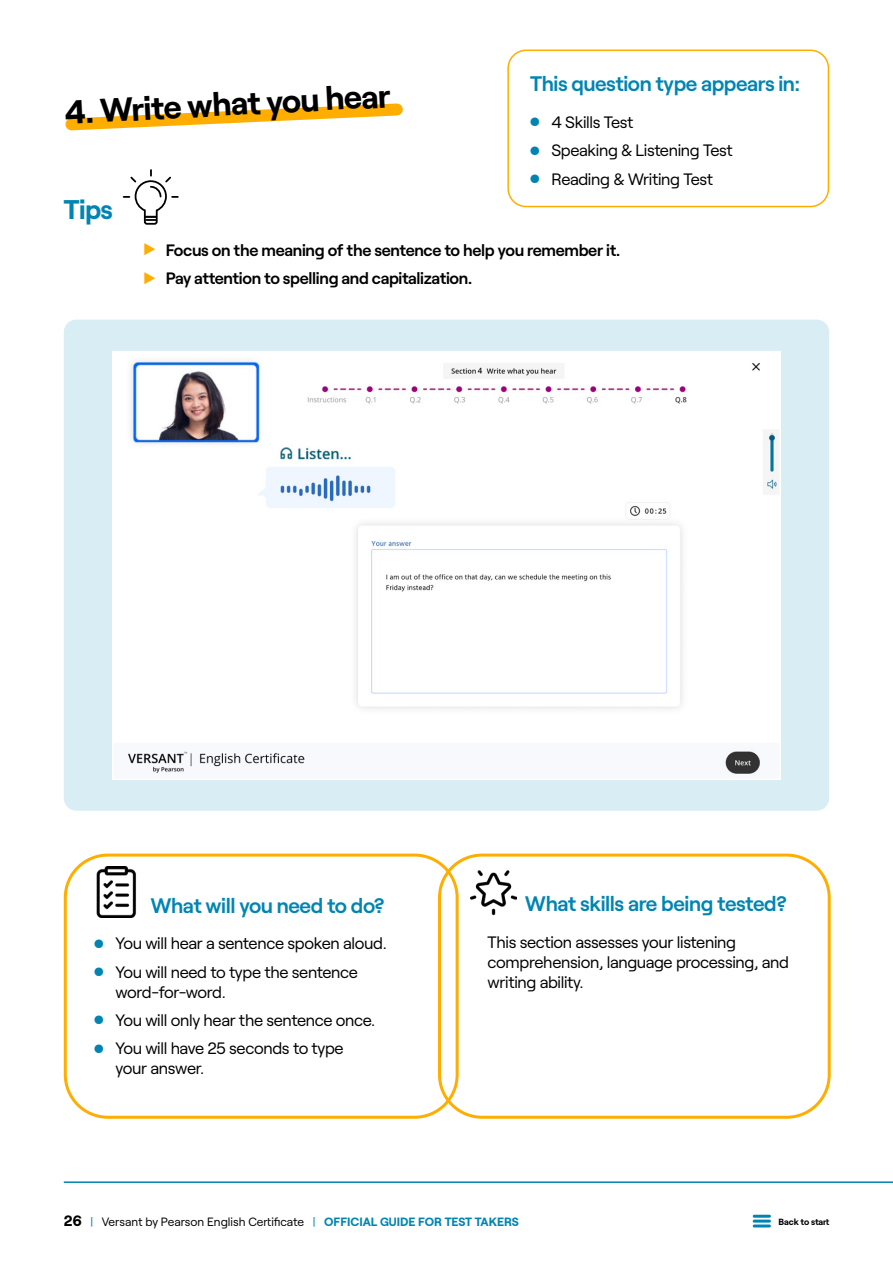
<style>
.page{position:relative;width:893px;height:1263px;background:#fff}
.page>*{position:absolute;margin:0;border:0;box-sizing:border-box;transform-origin:0 0}
.t1{font:700 33px "Roobert";color:#000}
.t2{font:700 27px "Roobert";color:#0085b2}
.t3{font:600 21px "Roobert";letter-spacing:-.02em;color:#0085b2}
.t4{font:16.5px/19.8px "Roobert";letter-spacing:-.02em;color:#000}
.t5{font:600 16.5px/28.3px "Roobert";letter-spacing:-.02em;color:#000}
.t6{font:12px "Roobert";color:#000}
.t7{font:700 9px "Roobert";letter-spacing:-.01em;color:#000}
.s1{font-size:12px;color:#0085b2}
.s2{font-weight:700;font-size:15px}
.s3{color:#0085b2}
.s4{font-weight:700;color:#0085b2}
</style>
<div class="page">
<hr style="left:754px;top:1215px;width:15px;height:3px;background:#0085b2">
<hr style="left:754px;top:1219px;width:15px;height:3px;background:#0085b2">
<hr style="left:754px;top:1224px;width:15px;height:3px;background:#0085b2">
<hr style="left:64px;top:1181px;width:829px;height:2px;background:#0085b2">
<svg style="left:65px;top:103px;width:338px;height:28px"></svg>
<svg style="left:124px;top:170px;width:54px;height:55px"></svg>
<div style="left:64px;top:320px;width:765px;height:491px;background:#d9edf4;border-radius:13px"></div>
<img style="left:115px;top:354px;width:663px;height:423px">
<div style="left:112px;top:351px;width:669px;height:429px;border:2px solid #fff"></div>
<div style="left:128px;top:746px;width:176px;height:30px;background:#f7f9fd"></div>
<img style="left:128px;top:751px;width:176px;height:22px">
<img style="left:96px;top:866px;width:41px;height:51px">
<img style="left:470px;top:870px;width:46px;height:46px">
<div style="left:64px;top:853px;width:395px;height:266px;border:3px solid #ffae00;border-radius:43px"></div>
<div style="left:438px;top:853px;width:393px;height:266px;border:3px solid #ffae00;border-radius:43px"></div>
<div style="left:507px;top:50px;width:322px;height:157px;border:2px solid #ffae00;border-radius:18px"></div>
<h1 class="t1" style="left:63px;top:87px;width:328px;rotate:-3deg">4. Write what you hear</h1>
<h2 class="t2" style="left:64px;top:188px;width:51px">Tips</h2>
<p class="t3" style="left:530px;top:68px;width:271px">This question type appears in:</p>
<p class="t4" style="left:530px;top:111px;width:105px"><span class="s1">●</span> 4 Skills Test</p>
<p class="t4" style="left:530px;top:139px;width:204px"><span class="s1">●</span> Speaking &amp; Listening Test</p>
<p class="t4" style="left:530px;top:168px;width:184px"><span class="s1">●</span> Reading &amp; Writing Test</p>
<p class="t5" style="left:166px;top:234px;width:456px">Focus on the meaning of the sentence to help you remember it.<br>Pay attention to spelling and capitalization.</p>
<p class="t3" style="left:150px;top:889px;width:236px">What will you need to do?</p>
<p class="t4" style="left:94px;top:932px;width:294px"><span class="s1">●</span> You will hear a sentence spoken aloud.</p>
<p class="t4" style="left:116px;top:961px;width:244px;text-indent:-21px"><span class="s1">●</span> You will need to type the sentence word-for-word.</p>
<p class="t4" style="left:94px;top:1009px;width:282px"><span class="s1">●</span> You will only hear the sentence once.</p>
<p class="t4" style="left:116px;top:1037px;width:230px;text-indent:-21px"><span class="s1">●</span> You will have 25 seconds to type your answer.</p>
<p class="t3" style="left:525px;top:888px;width:264px">What skills are being tested?</p>
<p class="t4" style="left:488px;top:931px;width:303px">This section assesses your listening comprehension, language processing, and writing ability.</p>
<p class="t6" style="left:64px;top:1213px;width:457px"><span class="s2">26</span> <span class="s3">|</span> Versant by Pearson English Certificate <span class="s3">|</span> <span class="s4">OFFICIAL GUIDE FOR TEST TAKERS</span></p>
<p class="t7" style="left:779px;top:1214px;width:52px">Back to start</p>
</div>
